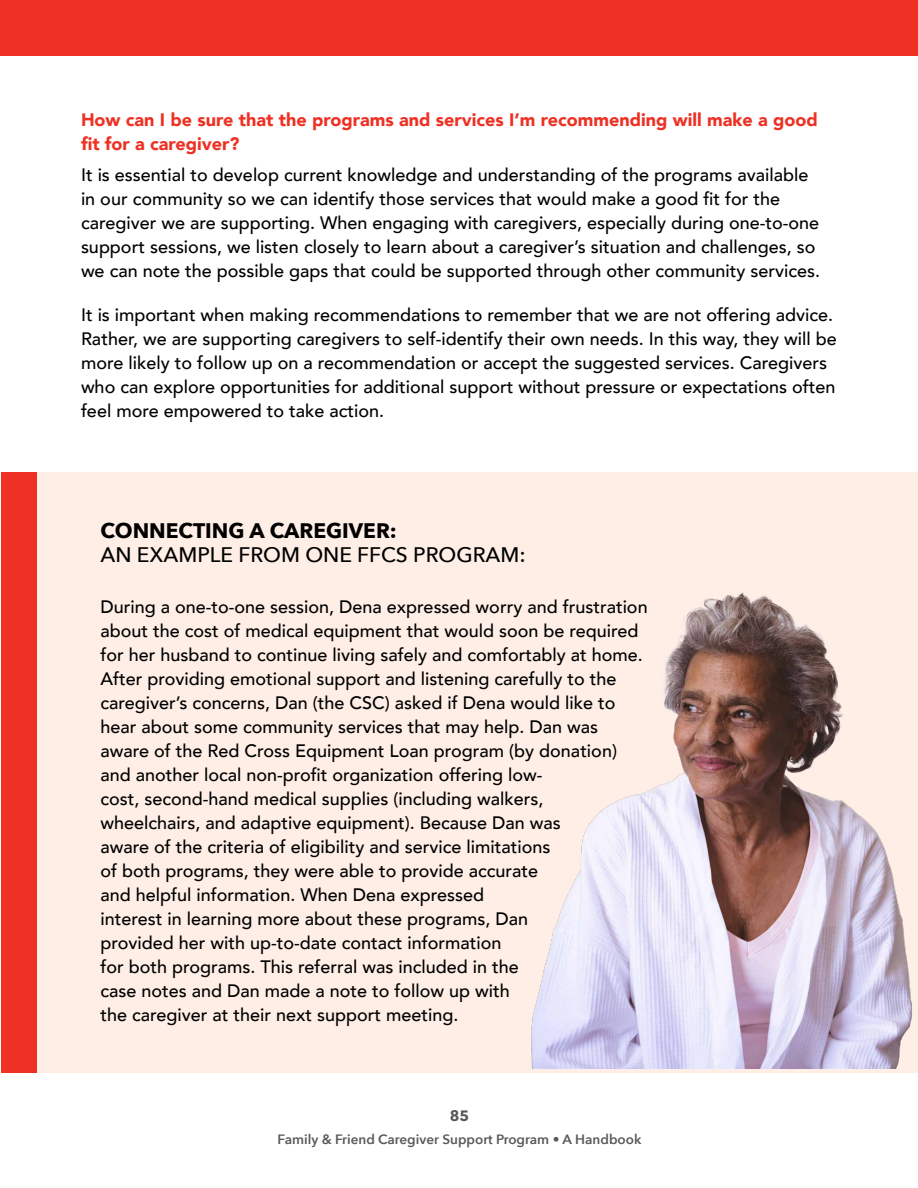
<style>
.page{position:relative;width:918px;height:1188px;background:#fff}
.page>*{position:absolute;margin:0;border:0;box-sizing:border-box;transform-origin:0 0}
.t1{font:500 21px "Avenir Next";color:#000}
.t2{font:700 21px "Avenir Next";color:#000}
.t3{font:500 18px/24px "Avenir";color:#000}
.t4{font:900 18px/24px "Avenir";color:#ee3124}
.t5{font:700 15px "Avenir Next";color:#58595b}
.t6{font:600 13.5px "Avenir Next";color:#58595b}
</style>
<div class="page">
<div style="left:2px;top:472px;width:916px;height:601px;background:#feeee6"></div>
<div style="left:2px;top:472px;width:35px;height:601px;background:#ee3124"></div>
<div style="left:0;top:0;width:918px;height:56px;background:#ee3124"></div>
<img style="left:531px;top:592px;width:382px;height:477px">
<p class="t4" style="left:81px;top:107px;width:738px">How can I be sure that the programs and services I’m recommending will make a good fit for a caregiver?</p>
<p class="t3" style="left:81px;top:162px;width:741px">It is essential to develop current knowledge and understanding of the programs available in our community so we can identify those services that would make a good fit for the caregiver we are supporting. When engaging with caregivers, especially during one-to-one support sessions, we listen closely to learn about a caregiver’s situation and challenges, so we can note the possible gaps that could be supported through other community services.</p>
<p class="t3" style="left:81px;top:302px;width:757px">It is important when making recommendations to remember that we are not offering advice.<br>Rather, we are supporting caregivers to self-identify their own needs. In this way, they will be more likely to follow up on a recommendation or accept the suggested services. Caregivers who can explore opportunities for additional support without pressure or expectations often feel more empowered to take action.</p>
<p class="t2" style="left:100px;top:512px;width:298px">CONNECTING A CAREGIVER:</p>
<p class="t1" style="left:100px;top:537px;width:427px">AN EXAMPLE FROM ONE FFCS PROGRAM:</p>
<p class="t3" style="left:100px;top:594px;width:549px">During a one-to-one session, Dena expressed worry and frustration about the cost of medical equipment that would soon be required for her husband to continue living safely and comfortably at home.<br>After providing emotional support and listening carefully to the caregiver’s concerns, Dan (the CSC) asked if Dena would like to hear about some community services that may help. Dan was aware of the Red Cross Equipment Loan program (by donation) and another local non-profit organization offering low-<br>cost, second-hand medical supplies (including walkers, wheelchairs, and adaptive equipment). Because Dan was<br>aware of the criteria of eligibility and service limitations<br>of both programs, they were able to provide accurate<br>and helpful information. When Dena expressed<br>interest in learning more about these programs, Dan<br>provided her with up-to-date contact information<br>for both programs. This referral was included in the<br>case notes and Dan made a note to follow up with<br>the caregiver at their next support meeting.</p>
<p class="t5" style="left:450px;top:1103px;width:21px">85</p>
<p class="t6" style="left:278px;top:1127px;width:365px">Family &amp; Friend Caregiver Support Program • A Handbook</p>
</div>
